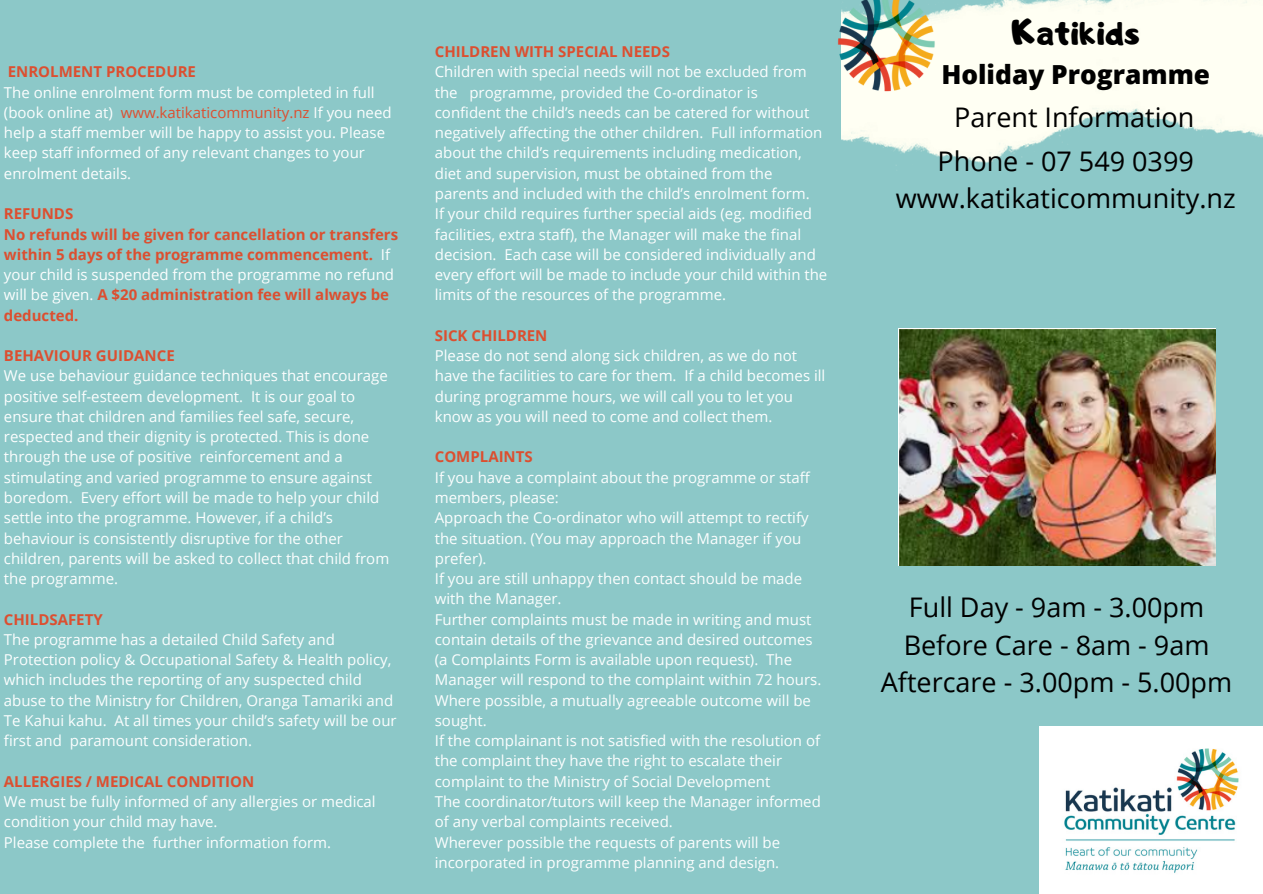
<style>
.page{position:relative;width:1263px;height:894px;background:#fff}
.page>*{position:absolute;margin:0;border:0;box-sizing:border-box;transform-origin:0 0}
.t1{font:33.75px "Adigiana Toybox";color:#000}
.t2{font:27px/37.2px "Open Sans";color:#000;text-align:center}
.t3{font:800 26.25px "Open Sans";color:#000}
.t4{font:15px/20.2px "Open Sans";color:#fcfefe}
.t5{font:700 15px/20.2px "Open Sans";color:#dc4f30}
.s1{color:#dc4f30}
.s2{font-weight:400;color:#fcfefe}
.s3{font-weight:700;color:#dc4f30}
</style>
<div class="page">
<div style="left:0;top:0;width:1263px;height:893px;background:#8cc8c8"></div>
<img style="left:1039px;top:726px;width:224px;height:167px">
<img style="left:842px;top:0;width:421px;height:166px">
<img style="left:898px;top:328px;width:317px;height:237px">
<img style="left:838px;top:0;width:100px;height:93px">
<p class="t5" style="left:8px;top:61px;width:190px">ENROLMENT PROCEDURE</p>
<p class="t4" style="left:4px;top:82px;width:389px">The online enrolment form must be completed in full (book online at) <span class="s1">www.katikaticommunity.nz</span> If you need help a staff member will be happy to assist you. Please keep staff informed of any relevant changes to your enrolment details.</p>
<p class="t5" style="left:4px;top:203px;width:71px">REFUNDS</p>
<p class="t5" style="left:4px;top:223px;width:396px">No refunds will be given for cancellation or transfers within 5 days of the programme commencement. <span class="s2">If your child is suspended from the programme no refund will be given.</span> A $20 administration fee will always be</p>
<p class="t5" style="left:4px;top:304px;width:76px">deducted.</p>
<p class="t4" style="left:4px;top:345px;width:385px"><span class="s3">BEHAVIOUR GUIDANCE<br></span>We use behaviour guidance techniques that encourage positive self-esteem development. It is our goal to ensure that children and families feel safe, secure, respected and their dignity is protected. This is done through the use of positive</p>
<p class="t4" style="left:4px;top:446px;width:387px;text-indent:196px">reinforcement and a stimulating and varied programme to ensure against boredom. Every effort will be made to help your child settle into the programme. However, if a child’s behaviour is consistently disruptive for the other children, parents will be asked to collect that child from the programme.</p>
<p class="t4" style="left:4px;top:608px;width:391px"><span class="s3">CHILDSAFETY<br></span>The programme has a detailed Child Safety and Protection policy &amp; Occupational Safety &amp; Health policy, which includes the reporting of any suspected child abuse to the Ministry for Children, Oranga Tamariki and</p>
<p class="t4" style="left:4px;top:709px;width:394px">Te Kahui kahu. At all times your child’s safety will be our first and paramount consideration.</p>
<p class="t4" style="left:4px;top:770px;width:373px"><span class="s3">ALLERGIES / MEDICAL CONDITION<br></span>We must be fully informed of any allergies or medical condition your child may have.</p>
<p class="t4" style="left:4px;top:831px;width:329px">Please complete the further information form.</p>
<p class="t5" style="left:435px;top:41px;width:237px">CHILDREN WITH SPECIAL NEEDS</p>
<p class="t4" style="left:435px;top:61px;width:394px">Children with special needs will not be excluded from the programme, provided the Co-ordinator is confident the child’s needs can be catered for without negatively affecting the other children. Full information about the child’s requirements including medication, diet and supervision, must be obtained from the parents and included with the child’s enrolment form.<br>If your child requires further special aids (eg. modified facilities, extra staff), the Manager will make the final decision. Each case will be considered individually and every effort will be made to include your child within the limits of the resources of the programme.</p>
<p class="t5" style="left:435px;top:325px;width:114px">SICK CHILDREN</p>
<p class="t4" style="left:435px;top:345px;width:392px">Please do not send along sick children, as we do not have the facilities to care for them. If a child becomes ill during programme hours, we will call you to let you know as you will need to come and collect them.</p>
<p class="t5" style="left:435px;top:446px;width:99px">COMPLAINTS</p>
<p class="t4" style="left:435px;top:466px;width:377px">If you have a complaint about the programme or staff members, please:</p>
<p class="t4" style="left:435px;top:507px;width:375px">Approach the Co-ordinator who will attempt to rectify the situation. (You may approach the Manager if you prefer).</p>
<p class="t4" style="left:435px;top:568px;width:369px">If you are still unhappy then contact should be made with the Manager.</p>
<p class="t4" style="left:435px;top:608px;width:388px">Further complaints must be made in writing and must contain details of the grievance and desired outcomes (a Complaints Form is available upon request). The Manager will respond to the complaint within 72 hours.<br>Where possible, a mutually agreeable outcome will be sought.</p>
<p class="t4" style="left:435px;top:730px;width:387px">If the complainant is not satisfied with the resolution of the complaint they have the right to escalate their complaint to the Ministry of Social Development</p>
<p class="t4" style="left:435px;top:790px;width:388px">The coordinator/tutors will keep the Manager informed of any verbal complaints received.</p>
<p class="t4" style="left:435px;top:831px;width:347px">Wherever possible the requests of parents will be incorporated in programme planning and design.</p>
<p class="t1" style="left:1011px;top:10px;width:130px">Katikids</p>
<p class="t3" style="left:941px;top:56px;width:270px">Holiday Programme</p>
<p class="t2" style="left:954px;top:98px;width:242px">Parent Information</p>
<p class="t2" style="left:896px;top:142px;width:341px">Phone - 07 549 0399 www.katikaticommunity.nz</p>
<p class="t2" style="left:881px;top:588px;width:353px">Full Day - 9am - 3.00pm<br>Before Care - 8am - 9am<br>Aftercare - 3.00pm - 5.00pm</p>
</div>
